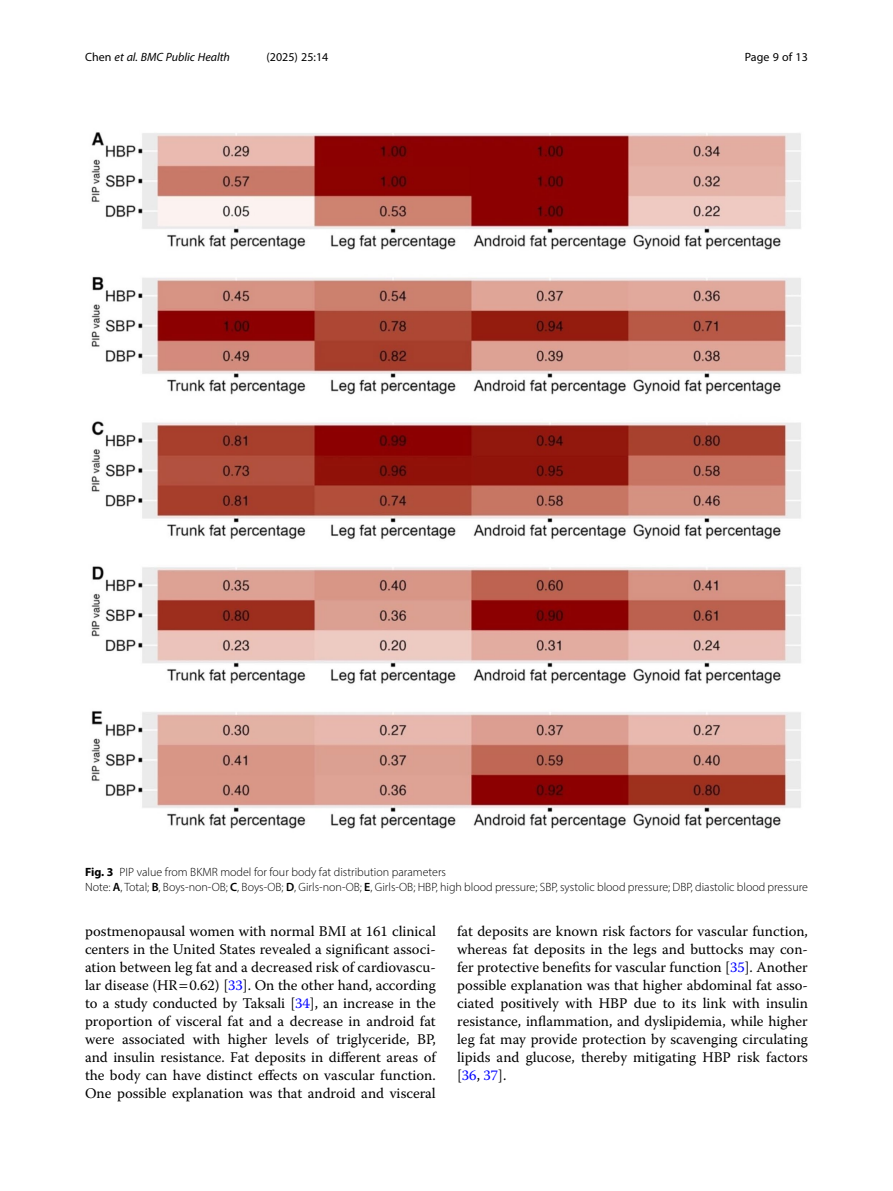
<style>
.page{position:relative;width:893px;height:1191px;background:#fff}
.page>*{position:absolute;margin:0;border:0;box-sizing:border-box;transform-origin:0 0}
.Body_Text_Indent{font:14.7px/18px "Warnock Pro";color:#000;text-align:justify}
.Figure_Caption{font:300 12px "Myriad Pro";color:#000}
.t1{font:italic 12px "Myriad Pro";color:#000}
.t2{font:12px "Myriad Pro";color:#000}
.s1{font-style:normal}
.s2{font-weight:700}
.s3{font-weight:600}
.s4{color:#00f}
</style>
<div class="page">
<img style="left:91px;top:132px;width:710px;height:697px">
<p class="t1" style="left:85px;top:50px;width:146px"><span class="s1">Chen</span> et al. BMC Public Health</p>
<p class="t2" style="left:266px;top:50px;width:63px">(2025) 25:14</p>
<p class="t2" style="left:745px;top:50px;width:65px">Page 9 of 13</p>
<p class="Figure_Caption" style="left:85px;top:865px;width:362px"><span class="s2">Fig. 3</span> PIP value from BKMR model for four body fat distribution parameters</p>
<p class="Figure_Caption" style="left:85px;top:880px;width:724px">Note: <span class="s3">A</span>, Total; <span class="s3">B</span>, Boys-non-OB; <span class="s3">C</span>, Boys-OB; <span class="s3">D</span>, Girls-non-OB; <span class="s3">E</span>, Girls-OB; HBP, high blood pressure; SBP, systolic blood pressure; DBP, diastolic blood pressure</p>
<p class="Body_Text_Indent" style="left:85px;top:922px;width:352px">postmenopausal women with normal BMI at 161 clinical centers in the United States revealed a significant associ&shy;ation between leg fat and a decreased risk of cardiovascu&shy;lar disease (HR 0.62) [<span class="s4">33</span>]. On the other hand, according to a study conducted by Taksali [<span class="s4">34</span>], an increase in the proportion of visceral fat and a decrease in android fat were associated with higher levels of triglyceride, BP, and insulin resistance. Fat deposits in different areas of the body can have distinct effects on vascular function.<br>One possible explanation was that android and visceral</p>
<p class="Body_Text_Indent" style="left:457px;top:922px;width:352px">fat deposits are known risk factors for vascular function, whereas fat deposits in the legs and buttocks may con&shy;fer protective benefits for vascular function [<span class="s4">35</span>]. Another possible explanation was that higher abdominal fat asso&shy;ciated positively with HBP due to its link with insulin resistance, inflammation, and dyslipidemia, while higher leg fat may provide protection by scavenging circulating lipids and glucose, thereby mitigating HBP risk factors [<span class="s4">36</span>, <span class="s4">37</span>].</p>
</div>
